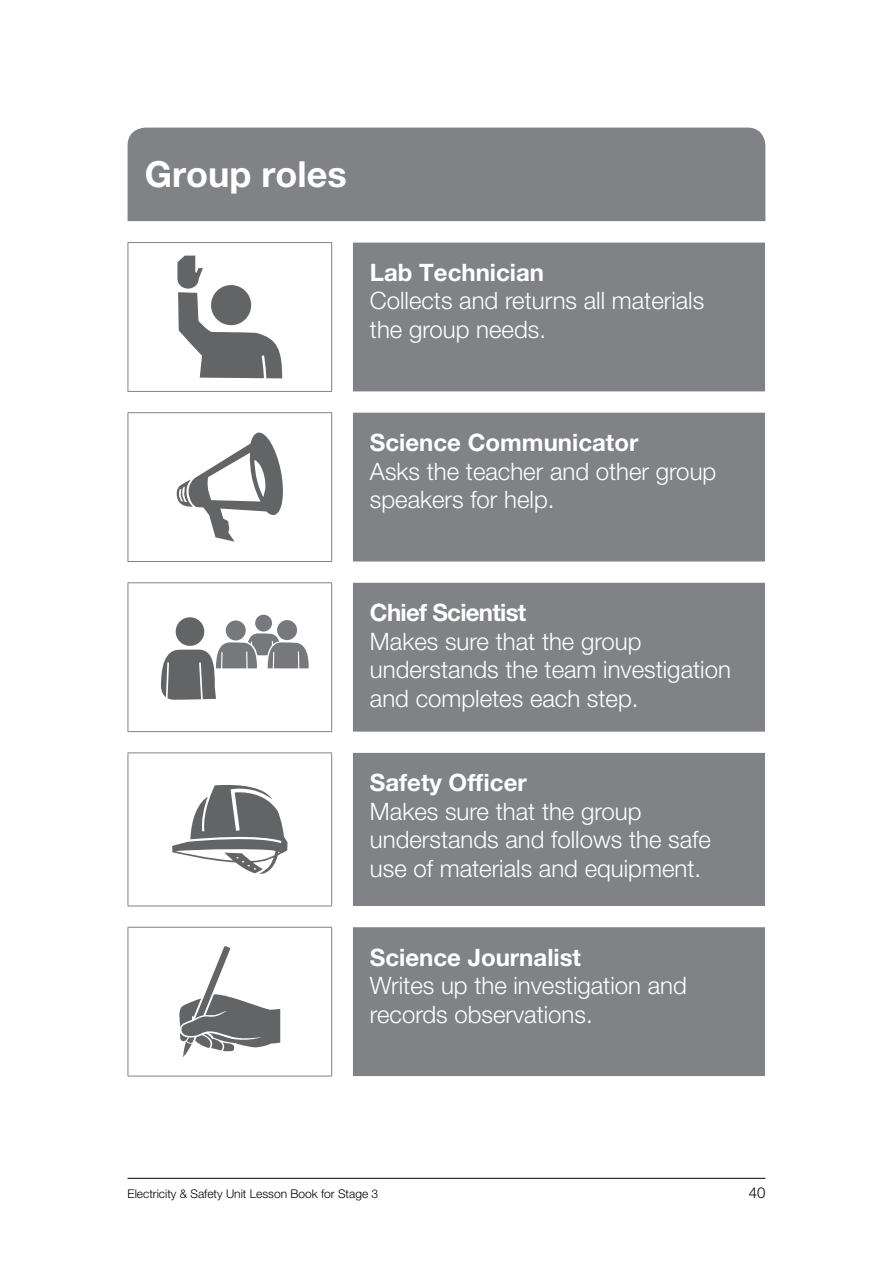
<style>
.page{position:relative;width:893px;height:1263px;background:#fff}
.page>*{position:absolute;margin:0;border:0;box-sizing:border-box;transform-origin:0 0}
.t1{font:700 36px "Helvetica Neue LT Pro";color:#fff}
.t2{font:300 24px/28.5px "Helvetica Neue LT Pro";color:#fff}
.t3{font:700 24px "Helvetica Neue LT Pro";color:#fff}
.t4{font:700 24px "Helvetica Neue LT Pro";letter-spacing:-.03em;color:#fff}
.t5{font:300 15px "Helvetica Neue LT Pro";color:#000}
.t6{font:300 12px "Helvetica Neue LT Pro";color:#000}
</style>
<div class="page">
<hr style="left:128px;top:1178px;width:637px;height:1px;background:#000">
<div style="left:128px;top:128px;width:637px;height:93px;background:#808285"></div>
<svg style="left:353px;top:243px;width:412px;height:833px;background:#8c8e91"></svg>
<hr style="left:128px;top:242px;width:204px;height:1px;background:#808285">
<hr style="left:128px;top:243px;width:1px;height:148px;background:#808285">
<hr style="left:331px;top:243px;width:1px;height:148px;background:#808285">
<hr style="left:128px;top:391px;width:204px;height:1px;background:#808285">
<hr style="left:128px;top:412px;width:204px;height:1px;background:#808285">
<hr style="left:128px;top:413px;width:1px;height:148px;background:#808285">
<hr style="left:331px;top:413px;width:1px;height:148px;background:#808285">
<hr style="left:128px;top:561px;width:204px;height:1px;background:#808285">
<hr style="left:128px;top:582px;width:204px;height:1px;background:#808285">
<hr style="left:128px;top:583px;width:1px;height:148px;background:#808285">
<hr style="left:331px;top:583px;width:1px;height:148px;background:#808285">
<hr style="left:128px;top:731px;width:204px;height:1px;background:#808285">
<hr style="left:128px;top:752px;width:204px;height:1px;background:#808285">
<hr style="left:128px;top:753px;width:1px;height:152px;background:#808285">
<hr style="left:331px;top:753px;width:1px;height:152px;background:#808285">
<hr style="left:128px;top:905px;width:204px;height:1px;background:#808285">
<hr style="left:128px;top:927px;width:204px;height:1px;background:#808285">
<hr style="left:128px;top:927px;width:1px;height:149px;background:#808285">
<hr style="left:331px;top:927px;width:1px;height:149px;background:#808285">
<hr style="left:128px;top:1076px;width:204px;height:1px;background:#808285">
<svg style="left:177px;top:256px;width:105px;height:122px"></svg>
<svg style="left:176px;top:432px;width:107px;height:110px"></svg>
<div style="left:176px;top:617px;width:28px;height:29px;background:#636466;border-radius:50%"></div>
<div style="left:255px;top:615px;width:17px;height:16px;background:#77787b;border-radius:50%"></div>
<div style="left:277px;top:620px;width:20px;height:20px;background:#77787b;border-radius:50%"></div>
<div style="left:226px;top:620px;width:20px;height:20px;background:#77787b;border-radius:50%"></div>
<svg style="left:161px;top:633px;width:148px;height:67px"></svg>
<svg style="left:172px;top:785px;width:115px;height:89px"></svg>
<svg style="left:179px;top:946px;width:101px;height:111px"></svg>
<h1 class="t1" style="left:145px;top:152px;width:203px">Group roles</h1>
<p class="t3" style="left:370px;top:258px;width:176px">Lab Technician</p>
<p class="t2" style="left:370px;top:286px;width:336px">Collects and returns all materials the group needs.</p>
<p class="t3" style="left:370px;top:428px;width:270px">Science Communicator</p>
<p class="t2" style="left:370px;top:456px;width:348px">Asks the teacher and other group speakers for help.</p>
<p class="t4" style="left:370px;top:598px;width:158px">Chief Scientist</p>
<p class="t2" style="left:370px;top:626px;width:362px">Makes sure that the group understands the team investigation and completes each step.</p>
<p class="t3" style="left:370px;top:768px;width:158px">Safety Officer</p>
<p class="t2" style="left:370px;top:796px;width:342px">Makes sure that the group understands and follows the safe use of materials and equipment.</p>
<p class="t3" style="left:370px;top:942px;width:213px">Science Journalist</p>
<p class="t2" style="left:370px;top:971px;width:318px">Writes up the investigation and records observations.</p>
<p class="t6" style="left:128px;top:1186px;width:252px">Electricity &amp; Safety Unit Lesson Book for Stage 3</p>
<p class="t5" style="left:749px;top:1183px;width:18px">40</p>
</div>
